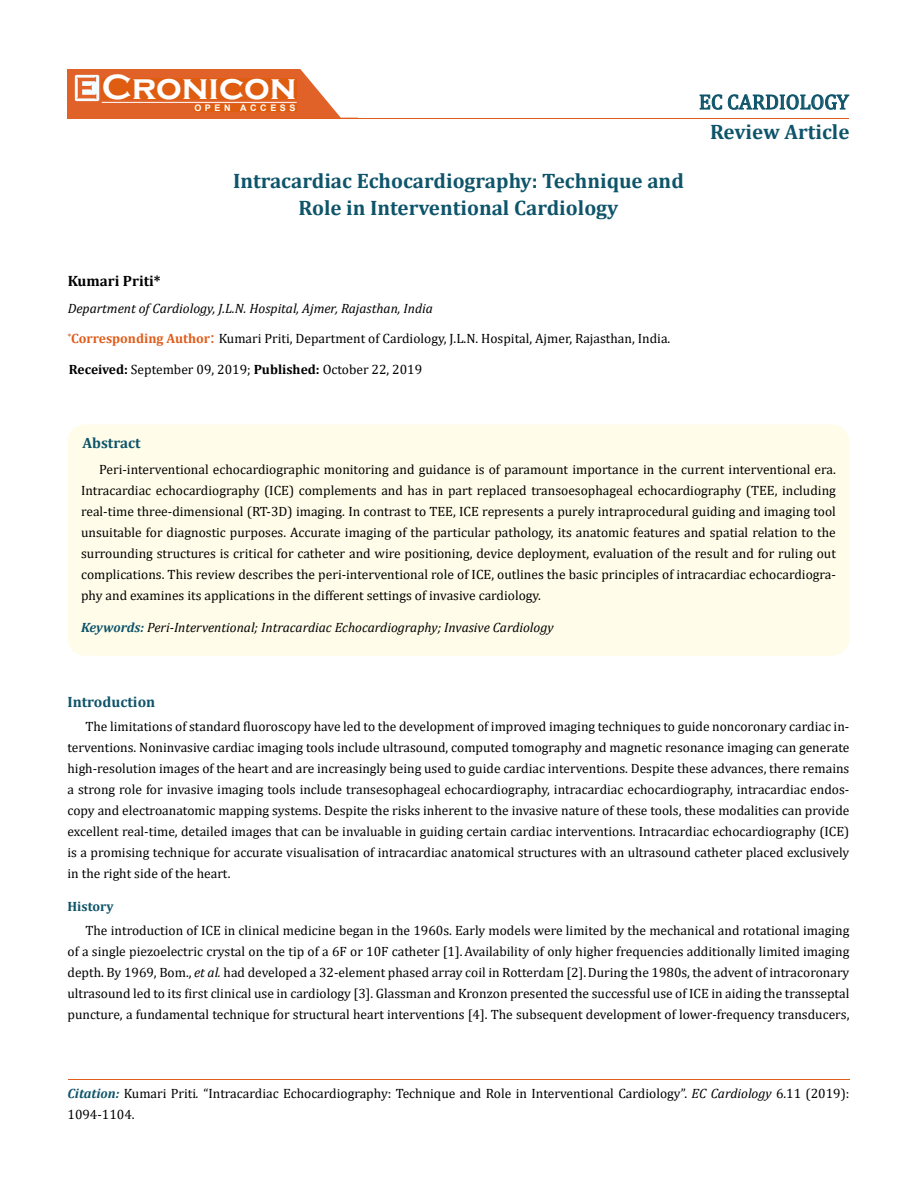
<style>
.page{position:relative;width:917px;height:1188px;background:#fff}
.page>*{position:absolute;margin:0;border:0;box-sizing:border-box;transform-origin:0 0}
.t1{font:700 36px "Copperplate Gothic";color:#fff}
.t2{font:700 21px/27px "Cambria";color:#0e546a;text-align:center}
.t3{font:21px "Cambria";color:#0e546a}
.t4{font:700 15px "Cambria";color:#0e546a}
.t5{font:700 15px "Cambria";color:#000}
.t6{font:13.5px/21px "Cambria";color:#000;text-align:justify}
.t7{font:italic 13.5px "Cambria";color:#000}
.t8{font:700 13.5px "Cambria";color:#0e546a}
.t9{font:700 9px "Arial";letter-spacing:.4em;color:#fff}
.s1{font-weight:700;color:#e05d1a}
.s2{font-size:18px;color:#e05d1a}
.s3{font-weight:700}
.s4{font-weight:700;color:#0e546a}
.s5{font-style:italic}
.s6{font-weight:700;font-style:italic;color:#0e546a}
</style>
<div class="page">
<div style="left:67px;top:70px;width:290px;height:49px;background:#e06228"></div>
<svg style="left:300px;top:69px;width:58px;height:49px"></svg>
<img style="left:75px;top:75px;width:24px;height:26px">
<div style="left:102px;top:79px;width:195px;height:21px;background:#df5d11"></div>
<div style="left:194px;top:105px;width:103px;height:7px;background:#df5d11"></div>
<svg style="left:699px;top:94px;width:150px;height:16px"></svg>
<hr style="left:102px;top:102px;width:194px;height:1px;background:#fff">
<hr style="left:279px;top:118px;width:569px;height:1px;background:#e05d1a">
<hr style="left:68px;top:1080px;width:781px;height:1px;background:#e05d1a">
<div style="left:68px;top:424px;width:781px;height:232px;background:#fffde9;border-radius:18px"></div>
<h1 class="t1" style="left:102px;top:68px;width:196px">Cronicon</h1>
<p class="t9" style="left:194px;top:102px;width:103px">OPEN ACCESS</p>
<h2 class="t3" style="left:699px;top:90px;width:151px">EC CARDIOLOGY</h2>
<h2 class="t2" style="left:710px;top:118px;width:141px">Review Article</h2>
<h2 class="t2" style="left:233px;top:166px;width:452px">Intracardiac Echocardiography: Technique and<br>Role in Interventional Cardiology</h2>
<p class="t5" style="left:68px;top:270px;width:94px">Kumari Priti*</p>
<p class="t7" style="left:68px;top:299px;width:367px">Department of Cardiology, J.L.N. Hospital, Ajmer, Rajasthan, India</p>
<p class="t6" style="left:68px;top:328px;width:604px"><sup>*</sup><span class="s1">Corresponding Author</span><span class="s2">:</span> Kumari Priti, Department of Cardiology, J.L.N. Hospital, Ajmer, Rajasthan, India.</p>
<p class="t6" style="left:69px;top:358px;width:355px"><span class="s3">Received:</span> September 09, 2019; <span class="s3">Published:</span> October 22, 2019</p>
<p class="t4" style="left:83px;top:433px;width:60px">Abstract</p>
<p class="t6" style="left:81px;top:458px;width:756px;text-indent:18px">Peri-interventional echocardiographic monitoring and guidance is of paramount importance in the current interventional era.<br>Intracardiac echocardiography (ICE) complements and has in part replaced transoesophageal echocardiography (TEE, including real-time three-dimensional (RT-3D) imaging. In contrast to TEE, ICE represents a purely intraprocedural guiding and imaging tool unsuitable for diagnostic purposes. Accurate imaging of the particular pathology, its anatomic features and spatial relation to the surrounding structures is critical for catheter and wire positioning, device deployment, evaluation of the result and for ruling out complications. This review describes the peri-interventional role of ICE, outlines the basic principles of intracardiac echocardiogra&shy;phy and examines its applications in the different settings of invasive cardiology.</p>
<p class="t7" style="left:81px;top:617px;width:474px"><span class="s4">Keywords:</span> Peri-Interventional; Intracardiac Echocardiography; Invasive Cardiology</p>
<p class="t4" style="left:67px;top:692px;width:89px">Introduction</p>
<p class="t6" style="left:67px;top:716px;width:783px;text-indent:18px">The limitations of standard fluoroscopy have led to the development of improved imaging techniques to guide noncoronary cardiac in&shy;terventions. Noninvasive cardiac imaging tools include ultrasound, computed tomography and magnetic resonance imaging can generate high-resolution images of the heart and are increasingly being used to guide cardiac interventions. Despite these advances, there remains a strong role for invasive imaging tools include transesophageal echocardiography, intracardiac echocardiography, intracardiac endos&shy;copy and electroanatomic mapping systems. Despite the risks inherent to the invasive nature of these tools, these modalities can provide excellent real-time, detailed images that can be invaluable in guiding certain cardiac interventions. Intracardiac echocardiography (ICE) is a promising technique for accurate visualisation of intracardiac anatomical structures with an ultrasound catheter placed exclusively in the right side of the heart.</p>
<p class="t8" style="left:67px;top:897px;width:48px">History</p>
<p class="t6" style="left:67px;top:920px;width:783px;text-indent:18px">The introduction of ICE in clinical medicine began in the 1960s. Early models were limited by the mechanical and rotational imaging of a single piezoelectric crystal on the tip of a 6F or 10F catheter [1].Availability of only higher frequencies additionally limited imaging depth. By 1969, Bom., <span class="s5">et al.</span> had developed a 32-element phased array coil in Rotterdam [2].During the 1980s, the advent of intracoronary ultrasound led to its first clinical use in cardiology [3]. Glassman and Kronzon presented the successful use of ICE in aiding the transseptal puncture, a fundamental technique for structural heart interventions [4]. The subsequent development of lower-frequency transducers,</p>
<p class="t6" style="left:68px;top:1083px;width:783px"><span class="s6">Citation:</span> Kumari Priti<span class="s5">.</span> “Intracardiac Echocardiography: Technique and Role in Interventional Cardiology”. <span class="s5">EC Cardiology</span> 6.11 (2019):<br>1094-1104.</p>
</div>
